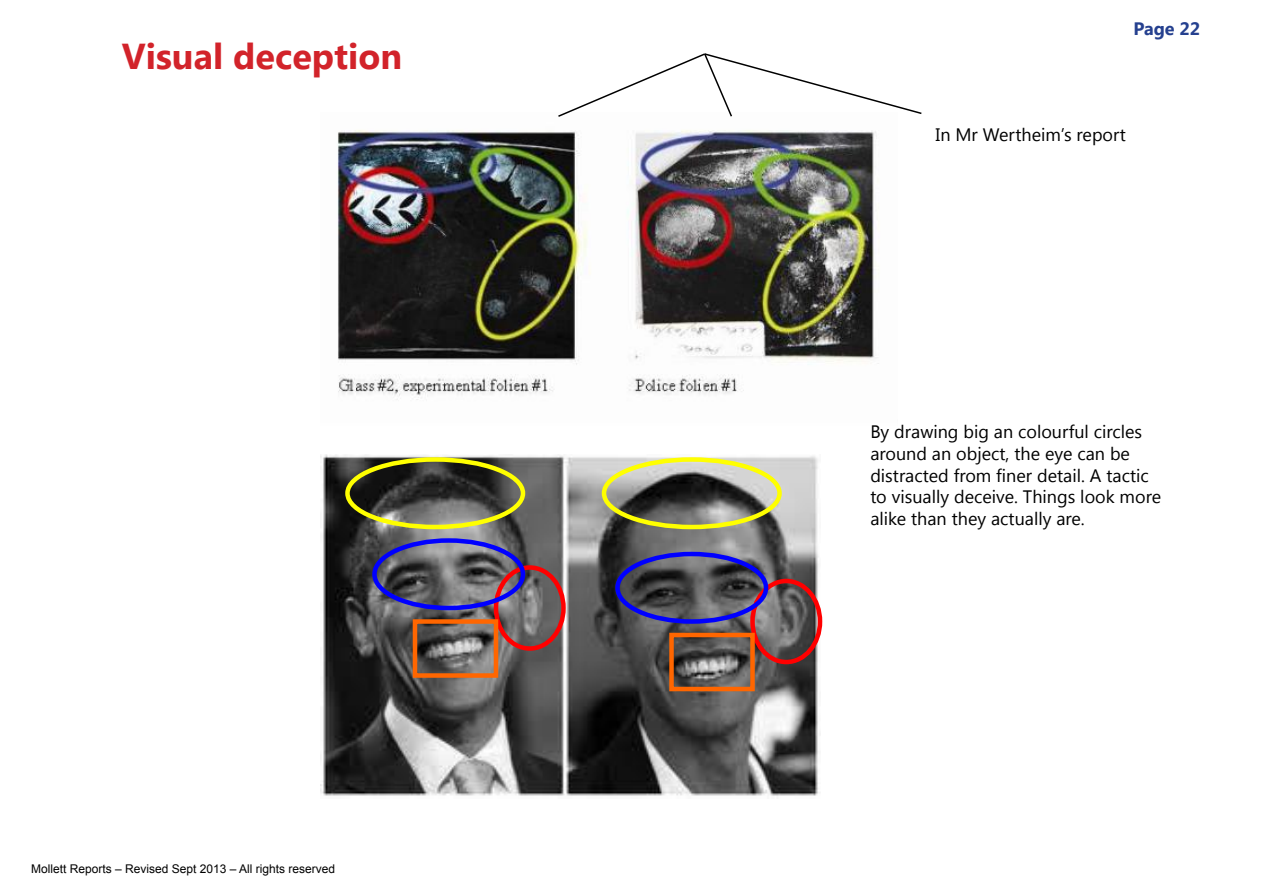
<style>
.page{position:relative;width:1263px;height:893px;background:#fff}
.page>*{position:absolute;margin:0;border:0;box-sizing:border-box;transform-origin:0 0}
.t1{font:700 36px "Segoe UI";color:#d2232a}
.t2{font:18px/21.6px "Segoe UI";color:#000}
.t3{font:700 18px "Segoe UI";color:#25408f}
.t4{font:12px "Arial";color:#000}
</style>
<div class="page">
<img style="left:338px;top:130px;width:541px;height:270px">
<img style="left:320px;top:454px;width:500px;height:342px">
<div style="left:494px;top:565px;width:72px;height:86px;border:4px solid #f00;border-radius:50%"></div>
<div style="left:750px;top:579px;width:72px;height:85px;border:4px solid #f00;border-radius:50%"></div>
<div style="left:372px;top:538px;width:153px;height:72px;border:4px solid #00f;border-radius:50%"></div>
<div style="left:615px;top:552px;width:153px;height:72px;border:4px solid #00f;border-radius:50%"></div>
<div style="left:345px;top:457px;width:180px;height:72px;border:4px solid #ff0;border-radius:50%"></div>
<div style="left:602px;top:457px;width:180px;height:72px;border:4px solid #ff0;border-radius:50%"></div>
<div style="left:413px;top:619px;width:85px;height:59px;border:4px solid #f60"></div>
<div style="left:669px;top:633px;width:86px;height:58px;border:4px solid #f60"></div>
<svg style="left:558px;top:53px;width:364px;height:64px"></svg>
<h1 class="t1" style="left:122px;top:30px;width:282px">Visual deception</h1>
<p class="t4" style="left:31px;top:861px;width:306px">Mollett Reports – Revised Sept 2013 – All rights reserved</p>
<p class="t3" style="left:1133px;top:15px;width:68px">Page 22</p>
<p class="t2" style="left:935px;top:123px;width:192px">In Mr Wertheim’s report</p>
<p class="t2" style="left:870px;top:420px;width:292px">By drawing big an colourful circles around an object, the eye can be distracted from finer detail. A tactic to visually deceive. Things look more alike than they actually are.</p>
</div>
